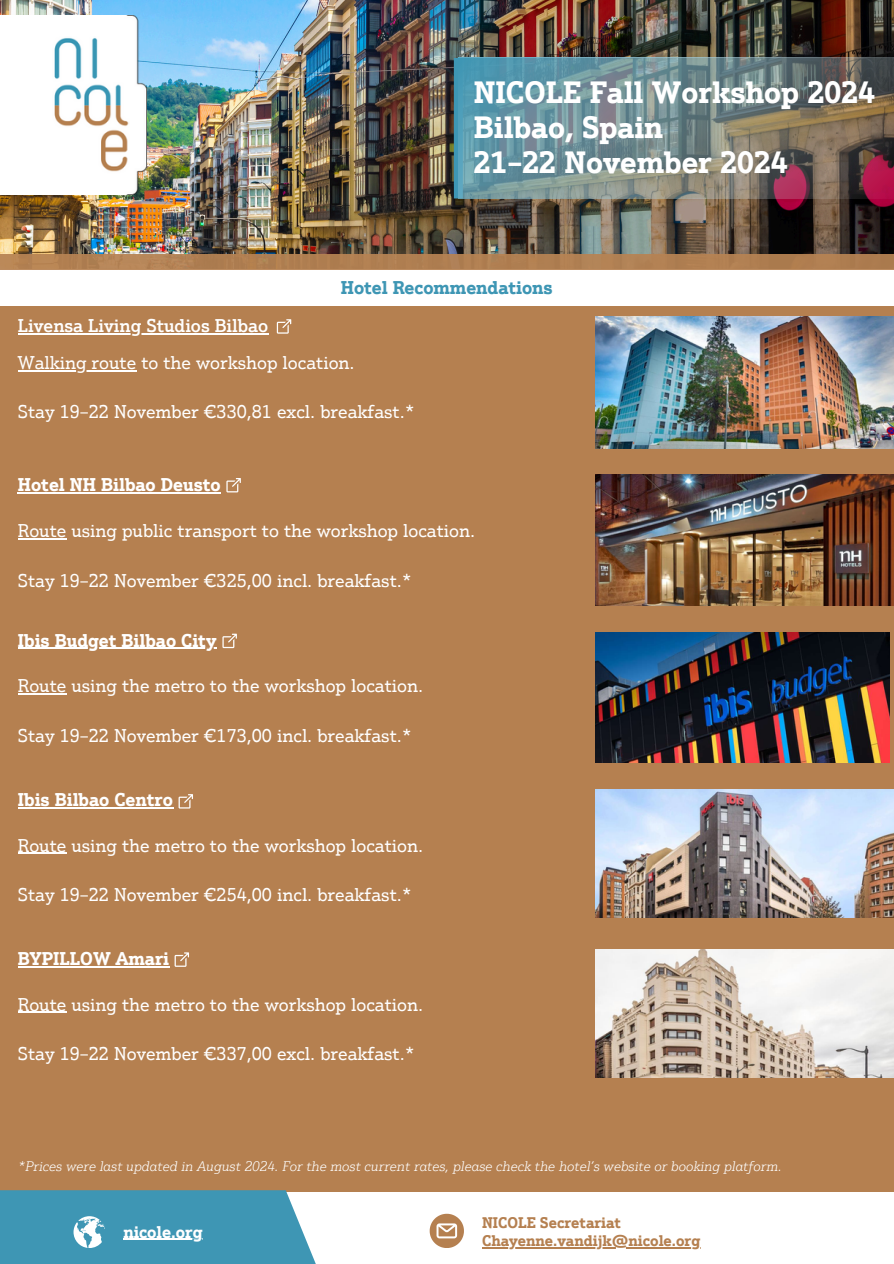
<style>
.page{position:relative;width:894px;height:1264px;background:#fff}
.page>*{position:absolute;margin:0;border:0;box-sizing:border-box;transform-origin:0 0}
.t1{font:700 30px/34.8px "Justus Pro";color:#fff}
.t2{font:18px "Justus Pro";color:#fff}
.t3{font:700 18px "Justus Pro";color:#fff}
.t4{font:500 18px "Justus Pro";color:#fff}
.t5{font:700 18px "Justus Pro";color:#3e96b4}
.t6{font:700 16.5px "Justus Pro";color:#fff}
.t7{font:700 15px "Justus Pro";color:#b58050}
.t8{font:italic 300 13.5px "Justus Pro";color:#fff}
</style>
<div class="page">
<img style="left:0;top:0;width:893px;height:254px">
<div style="left:453px;top:58px;width:9px;height:140px;background:#3e96b4"></div>
<img style="left:0;top:15px;width:146px;height:179px">
<div style="left:0;top:254px;width:893px;height:16px;background:#b07f52"></div>
<div style="left:0;top:306px;width:893px;height:900px;background:#b58050"></div>
<img style="left:595px;top:475px;width:298px;height:130px">
<img style="left:595px;top:632px;width:294px;height:130px">
<img style="left:595px;top:789px;width:298px;height:129px">
<img style="left:595px;top:949px;width:298px;height:128px">
<hr style="left:18px;top:492px;width:203px;height:1px;background:#fff">
<svg style="left:226px;top:478px;width:15px;height:14px"></svg>
<hr style="left:18px;top:538px;width:48px;height:1px;background:#fff">
<svg style="left:458px;top:58px;width:435px;height:140px;background:#708183"></svg>
<svg style="left:222px;top:633px;width:15px;height:15px"></svg>
<hr style="left:18px;top:647px;width:198px;height:1px;background:#fff">
<hr style="left:18px;top:693px;width:48px;height:1px;background:#fff">
<hr style="left:18px;top:807px;width:155px;height:1px;background:#fff">
<svg style="left:178px;top:794px;width:15px;height:14px"></svg>
<hr style="left:18px;top:852px;width:48px;height:2px;background:#fff">
<svg style="left:174px;top:952px;width:15px;height:14px"></svg>
<hr style="left:18px;top:1011px;width:48px;height:1px;background:#fff">
<hr style="left:18px;top:966px;width:151px;height:1px;background:#fff">
<svg style="left:277px;top:319px;width:14px;height:15px"></svg>
<hr style="left:18px;top:333px;width:250px;height:1px;background:#fff">
<hr style="left:18px;top:370px;width:118px;height:1px;background:#fff">
<img style="left:595px;top:316px;width:298px;height:132px">
<div style="left:208px;top:1191px;width:685px;height:72px;background:#fff"></div>
<svg style="left:0;top:1190px;width:449px;height:73px;fill:#3e96b4"></svg>
<svg style="left:73px;top:1216px;width:32px;height:31px"></svg>
<svg style="left:429px;top:1213px;width:34px;height:34px"></svg>
<hr style="left:123px;top:1238px;width:79px;height:1px;background:#fff">
<hr style="left:482px;top:1247px;width:218px;height:1px;background:#b58050">
<h3 class="t1" style="left:473px;top:75px;width:402px">NICOLE Fall Workshop 2024<br>Bilbao, Spain<br>21–22 November 2024</h3>
<h3 class="t5" style="left:341px;top:276px;width:213px">Hotel Recommendations</h3>
<h3 class="t4" style="left:18px;top:315px;width:252px">Livensa Living Studios Bilbao</h3>
<h3 class="t2" style="left:18px;top:352px;width:338px">Walking route to the workshop location.</h3>
<h2 class="t2" style="left:18px;top:401px;width:398px">Stay 19–22 November €330,81 excl. breakfast.*</h2>
<h3 class="t3" style="left:18px;top:474px;width:204px">Hotel NH Bilbao Deusto</h3>
<h3 class="t2" style="left:18px;top:520px;width:458px">Route using public transport to the workshop location.</h3>
<h2 class="t2" style="left:18px;top:569px;width:395px">Stay 19–22 November €325,00 incl. breakfast.*</h2>
<p class="t3" style="left:18px;top:629px;width:200px">Ibis Budget Bilbao City</p>
<h3 class="t2" style="left:18px;top:675px;width:406px">Route using the metro to the workshop location.</h3>
<h3 class="t2" style="left:18px;top:725px;width:395px">Stay 19–22 November €173,00 incl. breakfast.*</h3>
<h2 class="t3" style="left:18px;top:788px;width:156px">Ibis Bilbao Centro</h2>
<p class="t2" style="left:18px;top:834px;width:406px">Route using the metro to the workshop location.</p>
<h3 class="t2" style="left:18px;top:884px;width:395px">Stay 19–22 November €254,00 incl. breakfast.*</h3>
<p class="t3" style="left:18px;top:948px;width:153px">BYPILLOW Amari</p>
<h3 class="t2" style="left:18px;top:993px;width:406px">Route using the metro to the workshop location.</h3>
<h2 class="t2" style="left:18px;top:1042px;width:398px">Stay 19–22 November €337,00 excl. breakfast.*</h2>
<p class="t8" style="left:18px;top:1158px;width:765px">*Prices were last updated in August 2024. For the most current rates, please check the hotel’s website or booking platform.</p>
<p class="t6" style="left:123px;top:1221px;width:80px">nicole.org</p>
<p class="t7" style="left:482px;top:1213px;width:140px">NICOLE Secretariat</p>
<p class="t7" style="left:482px;top:1231px;width:220px">Chayenne.vandijk@nicole.org</p>
</div>
